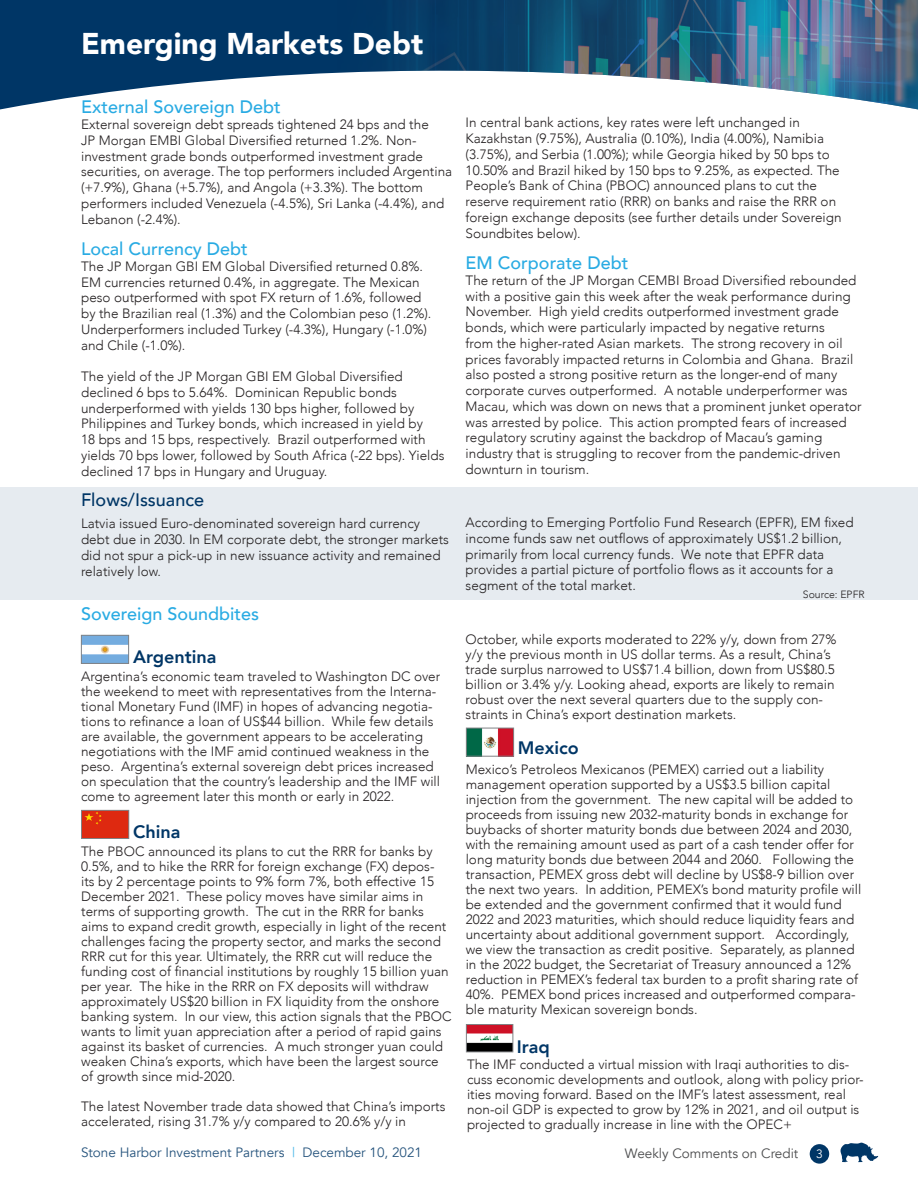
<style>
.page{position:relative;width:918px;height:1188px;background:#fff}
.page>*{position:absolute;margin:0;border:0;box-sizing:border-box;transform-origin:0 0}
.t1{font:900 30px "Avenir";color:#fff}
.t2{font:500 18px "Avenir";color:#29abe3}
.t3{font:800 18px "Avenir";color:#003666}
.t4{font:500 18px "Avenir";color:#003666}
.t5{font:300 13.5px/15px "Avenir";color:#231f20}
.t6{font:13.5px "Avenir";color:#26547d}
.t7{font:13.5px "Avenir";color:#4b4c4d}
.t8{font:12px "Avenir";color:#fff}
.t9{font:300 10.5px "Avenir";color:#231f20}
.s1{color:#49b7e7}
</style>
<div class="page">
<div style="left:810px;top:1144px;width:19px;height:20px;background:#003666;border-radius:50%"></div>
<svg style="left:840px;top:1143px;width:38px;height:19px"></svg>
<svg style="left:0;top:0;width:93px;height:109px;background:#114370"></svg>
<img style="left:93px;top:0;width:825px;height:109px">
<div style="left:0;top:488px;width:918px;height:112px;background:#e6ebf0"></div>
<img style="left:83px;top:812px;width:44px;height:25px">
<div style="left:81px;top:810px;width:48px;height:29px;border:1px solid #808285"></div>
<img style="left:83px;top:637px;width:44px;height:25px">
<div style="left:81px;top:635px;width:48px;height:29px;border:1px solid #808285"></div>
<img style="left:468px;top:730px;width:44px;height:25px">
<div style="left:466px;top:728px;width:48px;height:29px;border:1px solid #808285"></div>
<img style="left:468px;top:1026px;width:43px;height:24px">
<div style="left:466px;top:1024px;width:47px;height:28px;border:1px solid #808285"></div>
<p class="t1" style="left:81px;top:18px;width:344px">Emerging Markets Debt</p>
<p class="t2" style="left:81px;top:92px;width:201px">External Sovereign Debt</p>
<p class="t5" style="left:81px;top:117px;width:373px;line-height:15.8px">External sovereign debt spreads tightened 24 bps and the<br>JP Morgan EMBI Global Diversified returned 1.2%. Non&shy;investment grade bonds outperformed investment grade securities, on average. The top performers included Argentina (+7.9%), Ghana (+5.7%), and Angola (+3.3%). The bottom performers included Venezuela (-4.5%), Sri Lanka (-4.4%), and Lebanon (-2.4%).</p>
<p class="t2" style="left:81px;top:233px;width:168px">Local Currency Debt</p>
<p class="t5" style="left:81px;top:258px;width:352px;line-height:15.8px">The JP Morgan GBI EM Global Diversified returned 0.8%.<br>EM currencies returned 0.4%, in aggregate. The Mexican peso outperformed with spot FX return of 1.6%, followed by the Brazilian real (1.3%) and the Colombian peso (1.2%).<br>Underperformers included Turkey (-4.3%), Hungary (-1.0%) and Chile (-1.0%).</p>
<p class="t5" style="left:81px;top:369px;width:365px;line-height:15.8px">The yield of the JP Morgan GBI EM Global Diversified declined 6 bps to 5.64%. Dominican Republic bonds underperformed with yields 130 bps higher, followed by Philippines and Turkey bonds, which increased in yield by<br>18 bps and 15 bps, respectively. Brazil outperformed with yields 70 bps lower, followed by South Africa (-22 bps). Yields declined 17 bps in Hungary and Uruguay.</p>
<p class="t5" style="left:466px;top:115px;width:377px;line-height:15.8px">In central bank actions, key rates were left unchanged in Kazakhstan (9.75%), Australia (0.10%), India (4.00%), Namibia (3.75%), and Serbia (1.00%); while Georgia hiked by 50 bps to 10.50% and Brazil hiked by 150 bps to 9.25%, as expected. The People’s Bank of China (PBOC) announced plans to cut the reserve requirement ratio (RRR) on banks and raise the RRR on foreign exchange deposits (see further details under Sovereign Soundbites below).</p>
<p class="t2" style="left:466px;top:247px;width:164px">EM Corporate Debt</p>
<p class="t5" style="left:466px;top:272px;width:398px;line-height:15.8px">The return of the JP Morgan CEMBI Broad Diversified rebounded with a positive gain this week after the weak performance during November. High yield credits outperformed investment grade bonds, which were particularly impacted by negative returns<br>from the higher-rated Asian markets. The strong recovery in oil prices favorably impacted returns in Colombia and Ghana. Brazil also posted a strong positive return as the longer-end of many corporate curves outperformed. A notable underperformer was Macau, which was down on news that a prominent junket operator was arrested by police. This action prompted fears of increased regulatory scrutiny against the backdrop of Macau’s gaming industry that is struggling to recover from the pandemic-driven downturn in tourism.</p>
<p class="t4" style="left:81px;top:484px;width:125px">Flows/Issuance</p>
<p class="t5" style="left:81px;top:516px;width:370px;line-height:15.8px">Latvia issued Euro-denominated sovereign hard currency debt due in 2030. In EM corporate debt, the stronger markets did not spur a pick-up in new issuance activity and remained relatively low.</p>
<p class="t5" style="left:466px;top:515px;width:390px;line-height:15.8px">According to Emerging Portfolio Fund Research (EPFR), EM fixed income funds saw net outflows of approximately US$1.2 billion, primarily from local currency funds. We note that EPFR data provides a partial picture of portfolio flows as it accounts for a segment of the total market.</p>
<p class="t9" style="left:803px;top:588px;width:63px">Source: EPFR</p>
<p class="t2" style="left:81px;top:598px;width:180px">Sovereign Soundbites</p>
<p class="t3" style="left:133px;top:643px;width:85px">Argentina</p>
<p class="t5" style="left:81px;top:669px;width:361px">Argentina’s economic team traveled to Washington DC over the weekend to meet with representatives from the Interna&shy;tional Monetary Fund (IMF) in hopes of advancing negotia&shy;tions to refinance a loan of US$44 billion. While few details are available, the government appears to be accelerating negotiations with the IMF amid continued weakness in the peso. Argentina’s external sovereign debt prices increased on speculation that the country’s leadership and the IMF will come to agreement later this month or early in 2022.</p>
<p class="t3" style="left:133px;top:818px;width:49px">China</p>
<p class="t5" style="left:81px;top:844px;width:372px">The PBOC announced its plans to cut the RRR for banks by 0.5%, and to hike the RRR for foreign exchange (FX) depos-<br>its by 2 percentage points to 9% form 7%, both effective 15<br>December 2021. These policy moves have similar aims in terms of supporting growth. The cut in the RRR for banks aims to expand credit growth, especially in light of the recent challenges facing the property sector, and marks the second RRR cut for this year. Ultimately, the RRR cut will reduce the funding cost of financial institutions by roughly 15 billion yuan per year. The hike in the RRR on FX deposits will withdraw approximately US$20 billion in FX liquidity from the onshore banking system. In our view, this action signals that the PBOC wants to limit yuan appreciation after a period of rapid gains against its basket of currencies. A much stronger yuan could weaken China’s exports, which have been the largest source of growth since mid-2020.</p>
<p class="t5" style="left:81px;top:1099px;width:366px">The latest November trade data showed that China’s imports accelerated, rising 31.7% y/y compared to 20.6% y/y in</p>
<p class="t5" style="left:466px;top:632px;width:372px">October, while exports moderated to 22% y/y, down from 27% y/y the previous month in US dollar terms. As a result, China’s trade surplus narrowed to US$71.4 billion, down from US$80.5 billion or 3.4% y/y. Looking ahead, exports are likely to remain robust over the next several quarters due to the supply con&shy;straints in China’s export destination markets.</p>
<p class="t3" style="left:518px;top:733px;width:63px">Mexico</p>
<p class="t5" style="left:466px;top:761px;width:397px">Mexico’s Petroleos Mexicanos (PEMEX) carried out a liability management operation supported by a US$3.5 billion capital injection from the government. The new capital will be added to proceeds from issuing new 2032-maturity bonds in exchange for buybacks of shorter maturity bonds due between 2024 and 2030, with the remaining amount used as part of a cash tender offer for long maturity bonds due between 2044 and 2060. Following the transaction, PEMEX gross debt will decline by US$8-9 billion over the next two years. In addition, PEMEX’s bond maturity profile will be extended and the government confirmed that it would fund 2022 and 2023 maturities, which should reduce liquidity fears and uncertainty about additional government support. Accordingly, we view the transaction as credit positive. Separately, as planned in the 2022 budget, the Secretariat of Treasury announced a 12% reduction in PEMEX’s federal tax burden to a profit sharing rate of 40%. PEMEX bond prices increased and outperformed compara&shy;ble maturity Mexican sovereign bonds.</p>
<p class="t3" style="left:517px;top:1032px;width:35px">Iraq</p>
<p class="t5" style="left:467px;top:1057px;width:398px">The IMF conducted a virtual mission with Iraqi authorities to dis&shy;cuss economic developments and outlook, along with policy prior&shy;ities moving forward. Based on the IMF’s latest assessment, real non-oil GDP is expected to grow by 12% in 2021, and oil output is projected to gradually increase in line with the OPEC+</p>
<p class="t6" style="left:81px;top:1144px;width:343px">Stone Harbor Investment Partners <span class="s1">|</span> December 10, 2021</p>
<p class="t7" style="left:625px;top:1145px;width:175px">Weekly Comments on Credit</p>
<p class="t8" style="left:816px;top:1146px;width:8px">3</p>
</div>
